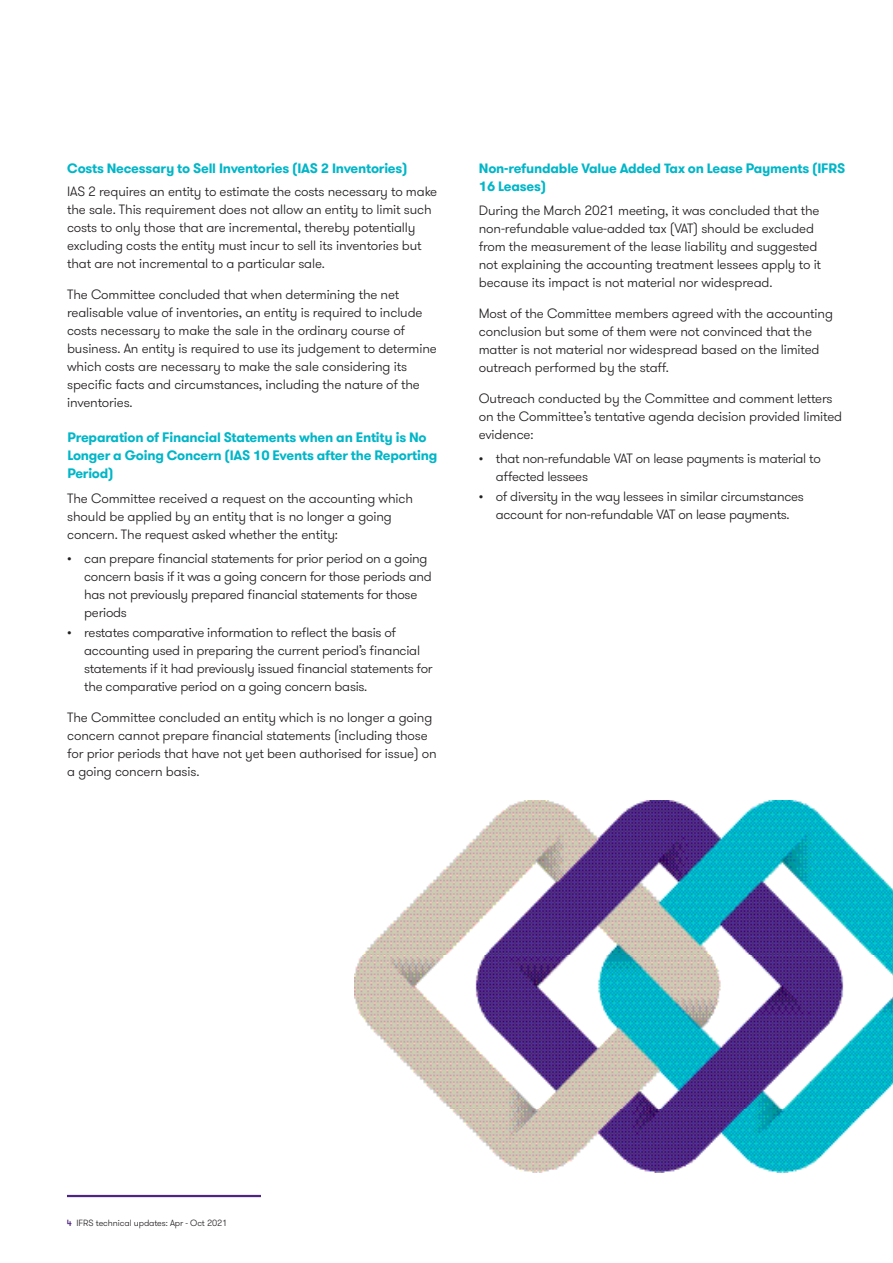
<style>
.page{position:relative;width:893px;height:1263px;background:#fff}
.page>*{position:absolute;margin:0;border:0;box-sizing:border-box;transform-origin:0 0}
._11_Body_text{font:300 13.5px/18px "GT Walsheim Pro";letter-spacing:-.01em;color:#231f20}
._03_Headline_three_L{font:700 13.5px/18px "GT Walsheim Pro";letter-spacing:-.015em;color:#00b6c8}
.t1{font:300 9px "GT Walsheim Pro";letter-spacing:-.01em;color:#231f20}
.s1{font-weight:500;color:#4e2582}
</style>
<div class="page">
<hr style="left:67px;top:1195px;width:194px;height:2px;background:#4e2582">
<img style="left:354px;top:801px;width:539px;height:372px">
<p class="_03_Headline_three_L" style="left:67px;top:159px;width:342px">Costs Necessary to Sell Inventories (IAS 2 Inventories)</p>
<p class="_11_Body_text" style="left:67px;top:183px;width:372px">IAS 2 requires an entity to estimate the costs necessary to make the sale. This requirement does not allow an entity to limit such costs to only those that are incremental, thereby potentially excluding costs the entity must incur to sell its inventories but that are not incremental to a particular sale.</p>
<p class="_11_Body_text" style="left:67px;top:285px;width:371px">The Committee concluded that when determining the net realisable value of inventories, an entity is required to include costs necessary to make the sale in the ordinary course of business. An entity is required to use its judgement to determine which costs are necessary to make the sale considering its specific facts and circumstances, including the nature of the inventories.</p>
<p class="_03_Headline_three_L" style="left:67px;top:429px;width:371px">Preparation of Financial Statements when an Entity is No<br>Longer a Going Concern (IAS 10 Events after the Reporting<br>Period)</p>
<p class="_11_Body_text" style="left:67px;top:489px;width:347px">The Committee received a request on the accounting which should be applied by an entity that is no longer a going concern. The request asked whether the entity:</p>
<p class="_11_Body_text" style="left:84px;top:550px;width:349px;text-indent:-17px">• can prepare financial statements for prior period on a going concern basis if it was a going concern for those periods and has not previously prepared financial statements for those periods</p>
<p class="_11_Body_text" style="left:84px;top:624px;width:350px;text-indent:-17px">• restates comparative information to reflect the basis of accounting used in preparing the current period’s financial statements if it had previously issued financial statements for the comparative period on a going concern basis.</p>
<p class="_11_Body_text" style="left:67px;top:709px;width:371px">The Committee concluded an entity which is no longer a going concern cannot prepare financial statements (including those for prior periods that have not yet been authorised for issue) on a going concern basis.</p>
<p class="_03_Headline_three_L" style="left:479px;top:159px;width:368px">Non-refundable Value Added Tax on Lease Payments (IFRS<br>16 Leases)</p>
<p class="_11_Body_text" style="left:479px;top:202px;width:344px">During the March 2021 meeting, it was concluded that the non-refundable value-added tax (VAT) should be excluded from the measurement of the lease liability and suggested not explaining the accounting treatment lessees apply to it because its impact is not material nor widespread.</p>
<p class="_11_Body_text" style="left:479px;top:304px;width:356px">Most of the Committee members agreed with the accounting conclusion but some of them were not convinced that the matter is not material nor widespread based on the limited outreach performed by the staff.</p>
<p class="_11_Body_text" style="left:479px;top:389px;width:365px">Outreach conducted by the Committee and comment letters on the Committee’s tentative agenda decision provided limited evidence:</p>
<p class="_11_Body_text" style="left:496px;top:450px;width:326px;text-indent:-17px">• that non-refundable VAT on lease payments is material to affected lessees</p>
<p class="_11_Body_text" style="left:479px;top:488px;width:327px;text-align:center">• of diversity in the way lessees in similar circumstances account for non-refundable VAT on lease payments.</p>
<p class="t1" style="left:67px;top:1217px;width:162px"><span class="s1">4</span> IFRS technical updates: Apr - Oct 2021</p>
</div>
